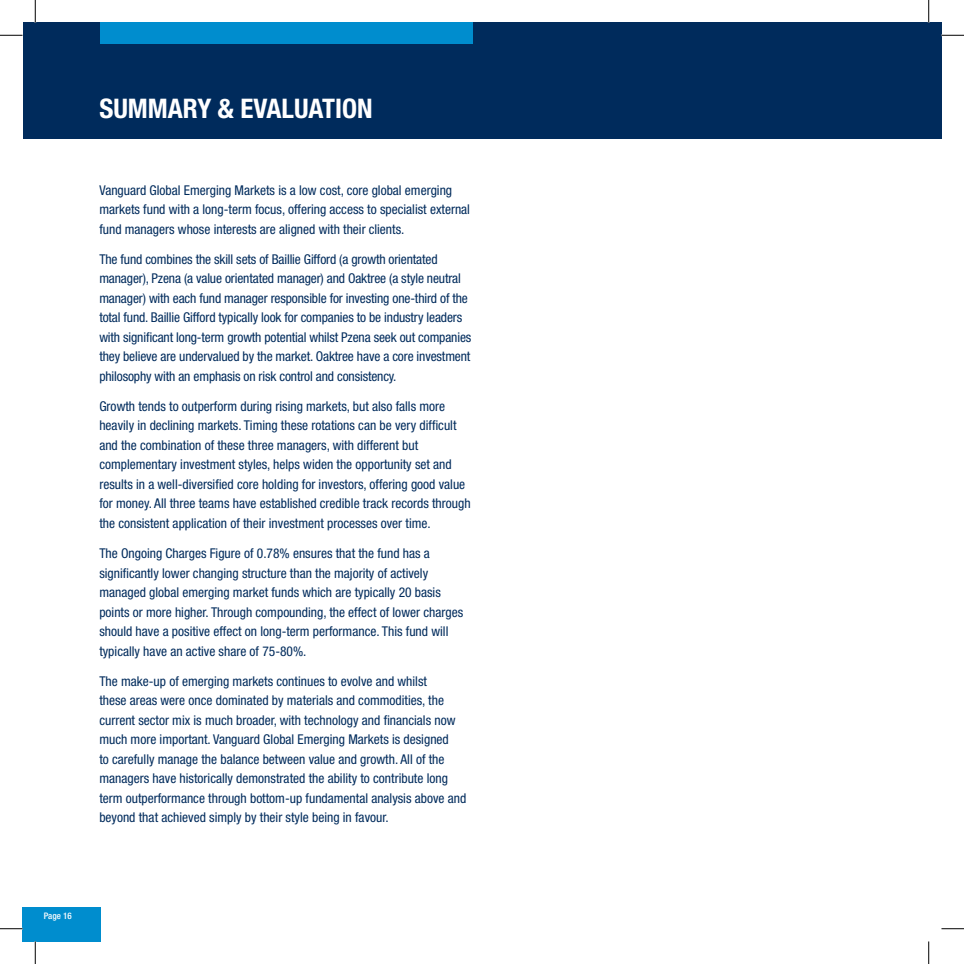
<style>
.page{position:relative;width:964px;height:964px;background:#fff}
.page>*{position:absolute;margin:0;border:0;box-sizing:border-box;transform-origin:0 0}
.t1{font:700 condensed 27px "Helvetica Neue LT Std";color:#fff}
.t2{font:condensed 13.5px/19.5px "Helvetica Neue LT Std";color:#002b5c}
.t3{font:500 condensed 9px "Helvetica Neue LT Std";color:#fff}
</style>
<div class="page">
<div style="left:22px;top:22px;width:919px;height:117px;background:#002b5c"></div>
<div style="left:100px;top:23px;width:372px;height:21px;background:#008dce"></div>
<div style="left:22px;top:906px;width:78px;height:35px;background:#008dce"></div>
<svg style="left:0;top:35px;width:22px;height:1px"></svg>
<svg style="left:941px;top:35px;width:22px;height:1px"></svg>
<svg style="left:0;top:928px;width:22px;height:1px"></svg>
<svg style="left:941px;top:928px;width:22px;height:1px"></svg>
<svg style="left:35px;top:0;width:1px;height:22px"></svg>
<svg style="left:35px;top:941px;width:1px;height:22px"></svg>
<svg style="left:928px;top:0;width:1px;height:22px"></svg>
<svg style="left:928px;top:941px;width:1px;height:22px"></svg>
<h1 class="t1" style="left:99px;top:92px;width:275px">SUMMARY &amp; EVALUATION</h1>
<p class="t2" style="left:99px;top:180px;width:372px">Vanguard Global Emerging Markets is a low cost, core global emerging markets fund with a long-term focus, offering access to specialist external fund managers whose interests are aligned with their clients.</p>
<p class="t2" style="left:99px;top:249px;width:373px">The fund combines the skill sets of Baillie Gifford (a growth orientated manager), Pzena (a value orientated manager) and Oaktree (a style neutral manager) with each fund manager responsible for investing one-third of the total fund. Baillie Gifford typically look for companies to be industry leaders with significant long-term growth potential whilst Pzena seek out companies they believe are undervalued by the market. Oaktree have a core investment philosophy with an emphasis on risk control and consistency.</p>
<p class="t2" style="left:99px;top:396px;width:373px">Growth tends to outperform during rising markets, but also falls more heavily in declining markets. Timing these rotations can be very difficult and the combination of these three managers, with different but complementary investment styles, helps widen the opportunity set and results in a well-diversified core holding for investors, offering good value for money. All three teams have established credible track records through the consistent application of their investment processes over time.</p>
<p class="t2" style="left:99px;top:543px;width:365px">The Ongoing Charges Figure of 0.78% ensures that the fund has a significantly lower changing structure than the majority of actively managed global emerging market funds which are typically 20 basis points or more higher. Through compounding, the effect of lower charges should have a positive effect on long-term performance. This fund will typically have an active share of 75-80%.</p>
<p class="t2" style="left:99px;top:671px;width:368px">The make-up of emerging markets continues to evolve and whilst<br>these areas were once dominated by materials and commodities, the current sector mix is much broader, with technology and financials now much more important. Vanguard Global Emerging Markets is designed<br>to carefully manage the balance between value and growth. All of the managers have historically demonstrated the ability to contribute long term outperformance through bottom-up fundamental analysis above and beyond that achieved simply by their style being in favour.</p>
<p class="t3" style="left:44px;top:910px;width:29px">Page 16</p>
</div>
